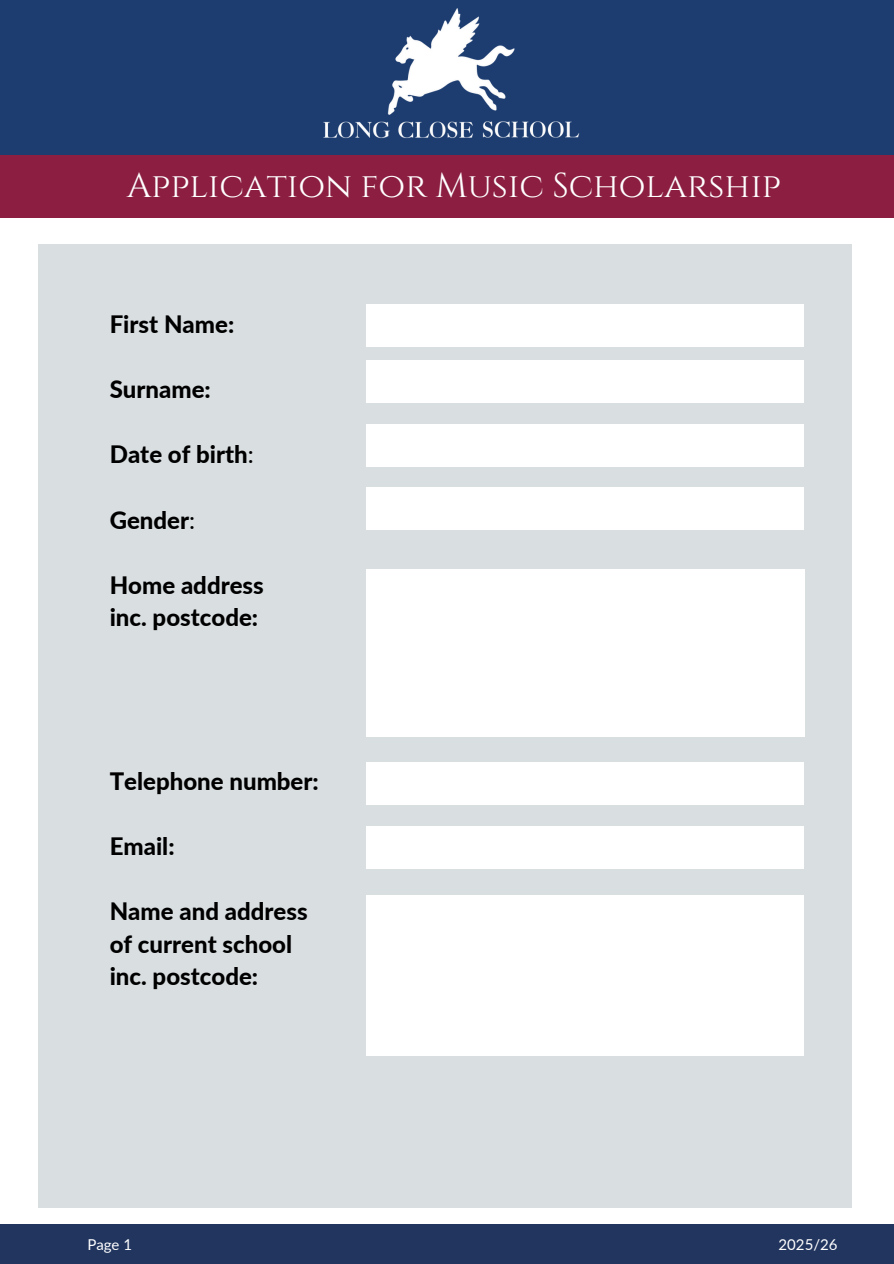
<style>
.page{position:relative;width:894px;height:1264px;background:#fff}
.page>*{position:absolute;margin:0;border:0;box-sizing:border-box;transform-origin:0 0}
.t1{font:34.5px "Cinzel";color:#fff}
.t2{font:800 24px/32.7px "Lato";color:#000}
.t3{font:15px "Lato";color:#fff}
.s1{font-weight:400}
</style>
<div class="page">
<div style="left:0;top:0;width:893px;height:155px;background:#1d3d70"></div>
<div style="left:0;top:155px;width:893px;height:62px;background:#8b1e41"></div>
<div style="left:0;top:1224px;width:893px;height:39px;background:#21355f"></div>
<img style="left:323px;top:8px;width:257px;height:131px">
<div style="left:38px;top:244px;width:813px;height:963px;background:#d9dee1"></div>
<div style="left:366px;top:304px;width:438px;height:43px;background:#fff"></div>
<div style="left:366px;top:360px;width:438px;height:42px;background:#fff"></div>
<div style="left:366px;top:424px;width:438px;height:42px;background:#fff"></div>
<div style="left:366px;top:487px;width:438px;height:42px;background:#fff"></div>
<div style="left:366px;top:569px;width:438px;height:167px;background:#fff"></div>
<div style="left:366px;top:762px;width:438px;height:43px;background:#fff"></div>
<div style="left:366px;top:826px;width:438px;height:43px;background:#fff"></div>
<div style="left:366px;top:895px;width:438px;height:160px;background:#fff"></div>
<h1 class="t1" style="left:127px;top:164px;width:655px">Application for Music Scholarship</h1>
<h2 class="t2" style="left:110px;top:307px;width:126px">First Name:</h2>
<h3 class="t2" style="left:110px;top:372px;width:103px">Surname:</h3>
<h3 class="t2" style="left:110px;top:437px;width:146px">Date of birth<span class="s1">:</span></h3>
<h2 class="t2" style="left:110px;top:503px;width:87px">Gender<span class="s1">:</span></h2>
<h2 class="t2" style="left:110px;top:568px;width:156px">Home address inc. postcode:</h2>
<h2 class="t2" style="left:110px;top:764px;width:210px">Telephone number:</h2>
<h2 class="t2" style="left:110px;top:829px;width:66px">Email:</h2>
<p class="t2" style="left:110px;top:894px;width:199px">Name and address of current school inc. postcode:</p>
<p class="t3" style="left:87px;top:1234px;width:46px">Page 1</p>
<h2 class="t3" style="left:778px;top:1234px;width:60px">2025/26</h2>
</div>
